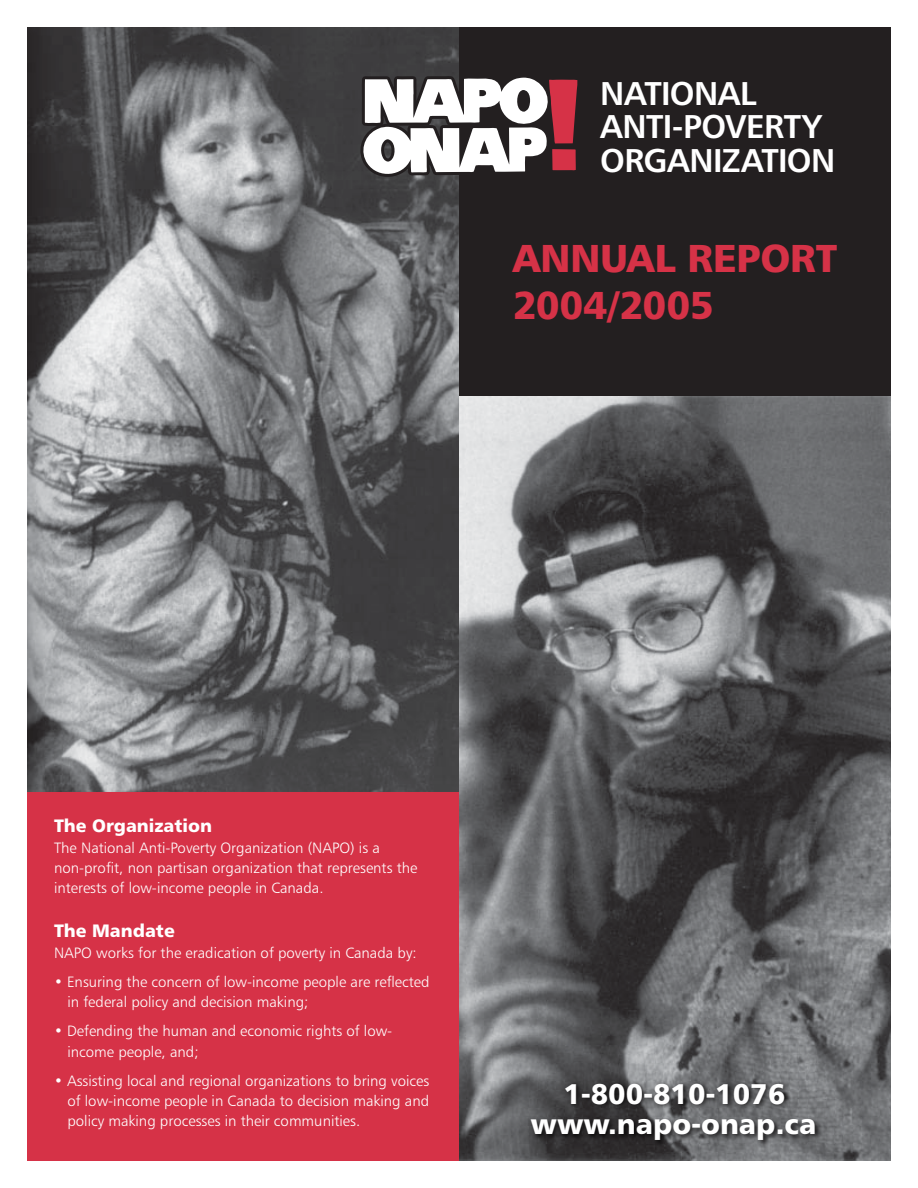
<style>
.page{position:relative;width:918px;height:1188px;background:#fff}
.page>*{position:absolute;margin:0;border:0;box-sizing:border-box;transform-origin:0 0}
.t1{font:39px/46.8px "Humanist 777 BT Black B";letter-spacing:-.01em;color:#d63247}
.t2{font:33px/33.6px "Humanist 777 BT Bold B";letter-spacing:-.02em;color:#fff}
.t3{font:28.5px/30.5px "Humanist 777 BT Black B";color:#fff;text-align:center}
.t4{font:18px "Humanist 777 BT Black B";color:#fff}
.t5{font:15px/20.2px "Humanist 777 BT Light B";color:#fff}
</style>
<div class="page">
<img style="left:27px;top:27px;width:324px;height:765px">
<img style="left:552px;top:396px;width:339px;height:765px">
<div style="left:459px;top:27px;width:432px;height:369px;background:#231f20"></div>
<div style="left:27px;top:792px;width:432px;height:369px;background:#d63247"></div>
<svg style="left:351px;top:27px;width:201px;height:1134px"></svg>
<svg style="left:359px;top:51px;width:219px;height:128px"></svg>
<img style="left:526px;top:1075px;width:302px;height:75px">
<h2 class="t2" style="left:600px;top:76px;width:237px">NATIONAL<br>ANTI-POVERTY<br>ORGANIZATION</h2>
<h1 class="t1" style="left:513px;top:234px;width:326px">ANNUAL REPORT<br>2004/2005</h1>
<p class="t4" style="left:54px;top:815px;width:160px">The Organization</p>
<p class="t5" style="left:54px;top:837px;width:365px">The National Anti-Poverty Organization (NAPO) is a non-profit, non partisan organization that represents the interests of low-income people in Canada.</p>
<p class="t4" style="left:54px;top:919px;width:122px">The Mandate</p>
<p class="t5" style="left:54px;top:942px;width:364px">NAPO works for the eradication of poverty in Canada by:</p>
<p class="t5" style="left:68px;top:971px;width:364px;text-indent:-13px">• Ensuring the concern of low-income people are reflected in federal policy and decision making;</p>
<p class="t5" style="left:68px;top:1021px;width:326px;text-indent:-13px">• Defending the human and economic rights of low&shy;income people, and;</p>
<p class="t5" style="left:68px;top:1070px;width:363px;text-align:justify;text-indent:-13px">• Assisting local and regional organizations to bring voices of low-income people in Canada to decision making and policy making processes in their communities.</p>
<h3 class="t3" style="left:531px;top:1078px;width:287px">1-800-810-1076 www.napo-onap.ca</h3>
</div>
